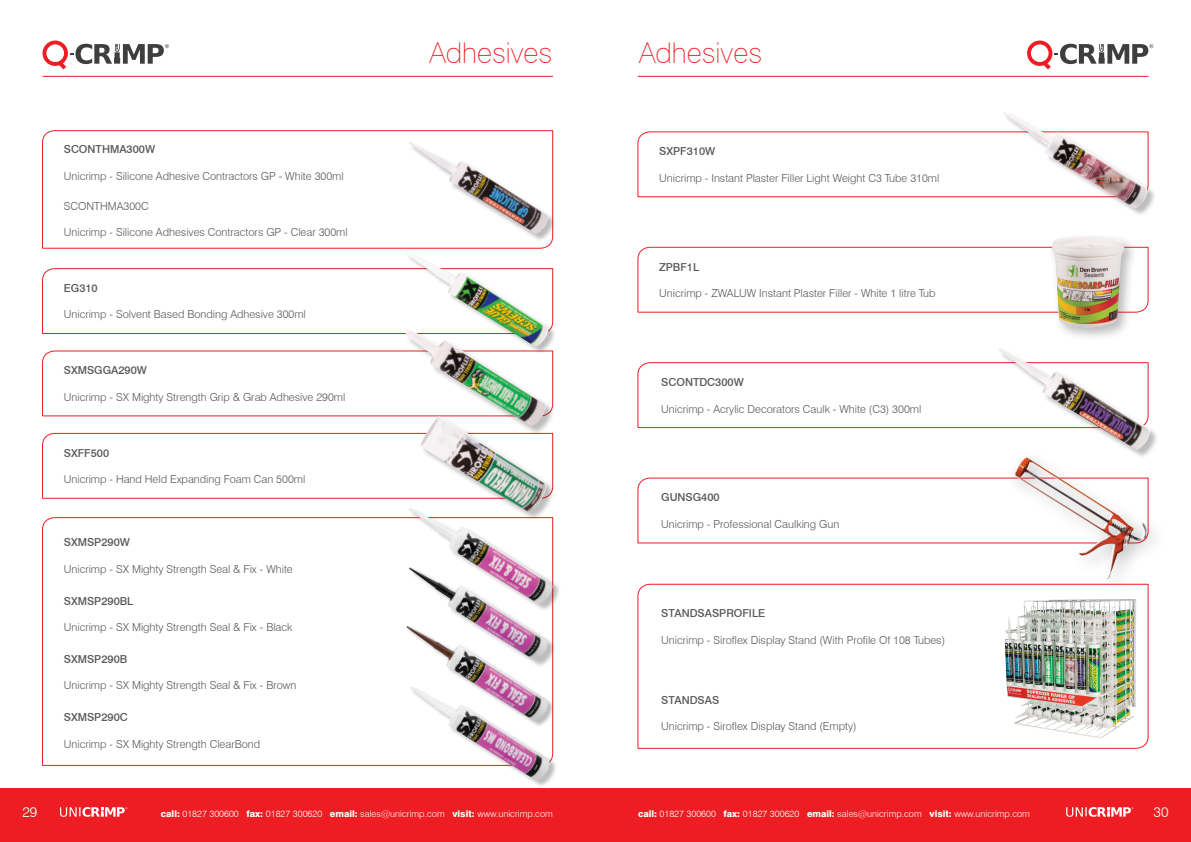
<style>
.page{position:relative;width:1191px;height:842px;background:#fff}
.page>*{position:absolute;margin:0;border:0;box-sizing:border-box;transform-origin:0 0}
.t1{font:100 28.6px "Swiss 721 BT";color:#ee1d23}
.t2{font:300 14.1px "Swiss 721 BT";color:#fff}
.t3{font:300 11px "Swiss 721 BT";color:#57585a}
.t4{font:500 11px "Swiss 721 BT";color:#57585a}
.t5{font:300 9.2px "Swiss 721 BT";color:#fff}
.s1{font-weight:800}
</style>
<div class="page">
<div style="left:0;top:788px;width:1191px;height:54px;background:#ee1d23"></div>
<hr style="left:43px;top:76px;width:510px;height:1px;background:#ee1d23">
<hr style="left:638px;top:76px;width:510px;height:1px;background:#ee1d23">
<svg style="left:42px;top:41px;width:127px;height:28px"></svg>
<svg style="left:1027px;top:41px;width:126px;height:28px"></svg>
<svg style="left:1066px;top:807px;width:67px;height:10px"></svg>
<svg style="left:60px;top:807px;width:67px;height:10px"></svg>
<svg style="left:42px;top:130px;width:511px;height:119px"></svg>
<svg style="left:637px;top:247px;width:511px;height:66px"></svg>
<svg style="left:637px;top:478px;width:368px;height:65px"></svg>
<svg style="left:637px;top:584px;width:511px;height:165px"></svg>
<svg style="left:637px;top:362px;width:361px;height:66px"></svg>
<svg style="left:42px;top:350px;width:363px;height:66px"></svg>
<svg style="left:42px;top:433px;width:378px;height:66px"></svg>
<svg style="left:42px;top:517px;width:367px;height:249px"></svg>
<svg style="left:637px;top:131px;width:365px;height:66px"></svg>
<svg style="left:42px;top:268px;width:364px;height:66px"></svg>
<div style="left:1003px;top:112px;width:153px;height:105px;background:#231f20;opacity:.3"></div>
<img style="left:1002px;top:112px;width:147px;height:98px">
<div style="left:409px;top:142px;width:147px;height:100px;background:#231f20;opacity:.3"></div>
<img style="left:408px;top:141px;width:142px;height:94px">
<div style="left:405px;top:330px;width:150px;height:106px;background:#231f20;opacity:.3"></div>
<img style="left:405px;top:330px;width:143px;height:98px">
<div style="left:409px;top:508px;width:152px;height:104px;background:#231f20;opacity:.3"></div>
<img style="left:408px;top:508px;width:147px;height:97px">
<div style="left:409px;top:567px;width:147px;height:101px;background:#231f20;opacity:.3"></div>
<img style="left:409px;top:567px;width:141px;height:58px">
<img style="left:406px;top:625px;width:145px;height:97px">
<div style="left:410px;top:686px;width:147px;height:102px;background:#231f20;opacity:.3"></div>
<img style="left:409px;top:686px;width:143px;height:95px">
<div style="left:406px;top:253px;width:150px;height:102px;background:#231f20;opacity:.3"></div>
<img style="left:406px;top:253px;width:144px;height:95px">
<div style="left:999px;top:349px;width:159px;height:109px;background:#231f20;opacity:.3"></div>
<img style="left:998px;top:349px;width:154px;height:102px">
<div style="left:421px;top:417px;width:134px;height:104px;background:#231f20;opacity:.3"></div>
<img style="left:420px;top:416px;width:128px;height:98px">
<div style="left:1048px;top:233px;width:90px;height:108px;background:#231f20;opacity:.3"></div>
<img style="left:1051px;top:237px;width:73px;height:90px">
<div style="left:1005px;top:449px;width:161px;height:149px;background:#231f20;opacity:.3"></div>
<img style="left:1013px;top:457px;width:135px;height:123px">
<img style="left:1004px;top:599px;width:132px;height:140px">
<p class="t4" style="left:64px;top:143px;width:93px">SCONTHMA300W</p>
<p class="t3" style="left:64px;top:169px;width:281px">Unicrimp - Silicone Adhesive Contractors GP - White 300ml</p>
<p class="t3" style="left:64px;top:199px;width:86px">SCONTHMA300C</p>
<p class="t3" style="left:64px;top:225px;width:285px">Unicrimp - Silicone Adhesives Contractors GP - Clear 300ml</p>
<p class="t4" style="left:64px;top:281px;width:35px">EG310</p>
<p class="t3" style="left:64px;top:308px;width:243px">Unicrimp - Solvent Based Bonding Adhesive 300ml</p>
<p class="t4" style="left:64px;top:364px;width:85px">SXMSGGA290W</p>
<p class="t3" style="left:64px;top:390px;width:283px">Unicrimp - SX Mighty Strength Grip &amp; Grab Adhesive 290ml</p>
<p class="t4" style="left:64px;top:446px;width:47px">SXFF500</p>
<p class="t3" style="left:64px;top:473px;width:243px">Unicrimp - Hand Held Expanding Foam Can 500ml</p>
<p class="t4" style="left:64px;top:536px;width:68px">SXMSP290W</p>
<p class="t3" style="left:64px;top:562px;width:230px">Unicrimp - SX Mighty Strength Seal &amp; Fix - White</p>
<p class="t4" style="left:64px;top:594px;width:71px">SXMSP290BL</p>
<p class="t3" style="left:64px;top:620px;width:230px">Unicrimp - SX Mighty Strength Seal &amp; Fix - Black</p>
<p class="t4" style="left:64px;top:652px;width:65px">SXMSP290B</p>
<p class="t3" style="left:64px;top:679px;width:234px">Unicrimp - SX Mighty Strength Seal &amp; Fix - Brown</p>
<p class="t4" style="left:64px;top:711px;width:65px">SXMSP290C</p>
<p class="t3" style="left:64px;top:737px;width:198px">Unicrimp - SX Mighty Strength ClearBond</p>
<h1 class="t1" style="left:429px;top:36px;width:124px">Adhesives</h1>
<h1 class="t1" style="left:639px;top:36px;width:124px">Adhesives</h1>
<p class="t4" style="left:659px;top:145px;width:58px">SXPF310W</p>
<p class="t3" style="left:659px;top:171px;width:282px">Unicrimp - Instant Plaster Filler Light Weight C3 Tube 310ml</p>
<p class="t4" style="left:659px;top:260px;width:41px">ZPBF1L</p>
<p class="t3" style="left:659px;top:286px;width:278px">Unicrimp - ZWALUW Instant Plaster Filler - White 1 litre Tub</p>
<p class="t4" style="left:661px;top:375px;width:84px">SCONTDC300W</p>
<p class="t3" style="left:661px;top:402px;width:262px">Unicrimp - Acrylic Decorators Caulk - White (C3) 300ml</p>
<p class="t4" style="left:661px;top:491px;width:60px">GUNSG400</p>
<p class="t3" style="left:661px;top:517px;width:180px">Unicrimp - Professional Caulking Gun</p>
<p class="t4" style="left:661px;top:607px;width:105px">STANDSASPROFILE</p>
<p class="t3" style="left:661px;top:633px;width:285px">Unicrimp - Siroflex Display Stand (With Profile Of 108 Tubes)</p>
<p class="t4" style="left:661px;top:693px;width:59px">STANDSAS</p>
<p class="t3" style="left:661px;top:720px;width:197px">Unicrimp - Siroflex Display Stand (Empty)</p>
<p class="t2" style="left:22px;top:803px;width:17px">29</p>
<p class="t5" style="left:161px;top:808px;width:393px"><span class="s1">call:</span> 01827 300600 <span class="s1">fax:</span> 01827 300620 <span class="s1">email:</span> sales@unicrimp.com <span class="s1">visit:</span> www.unicrimp.com</p>
<p class="t5" style="left:638px;top:808px;width:393px"><span class="s1">call:</span> 01827 300600 <span class="s1">fax:</span> 01827 300620 <span class="s1">email:</span> sales@unicrimp.com <span class="s1">visit:</span> www.unicrimp.com</p>
<p class="t2" style="left:1153px;top:803px;width:17px">30</p>
</div>
